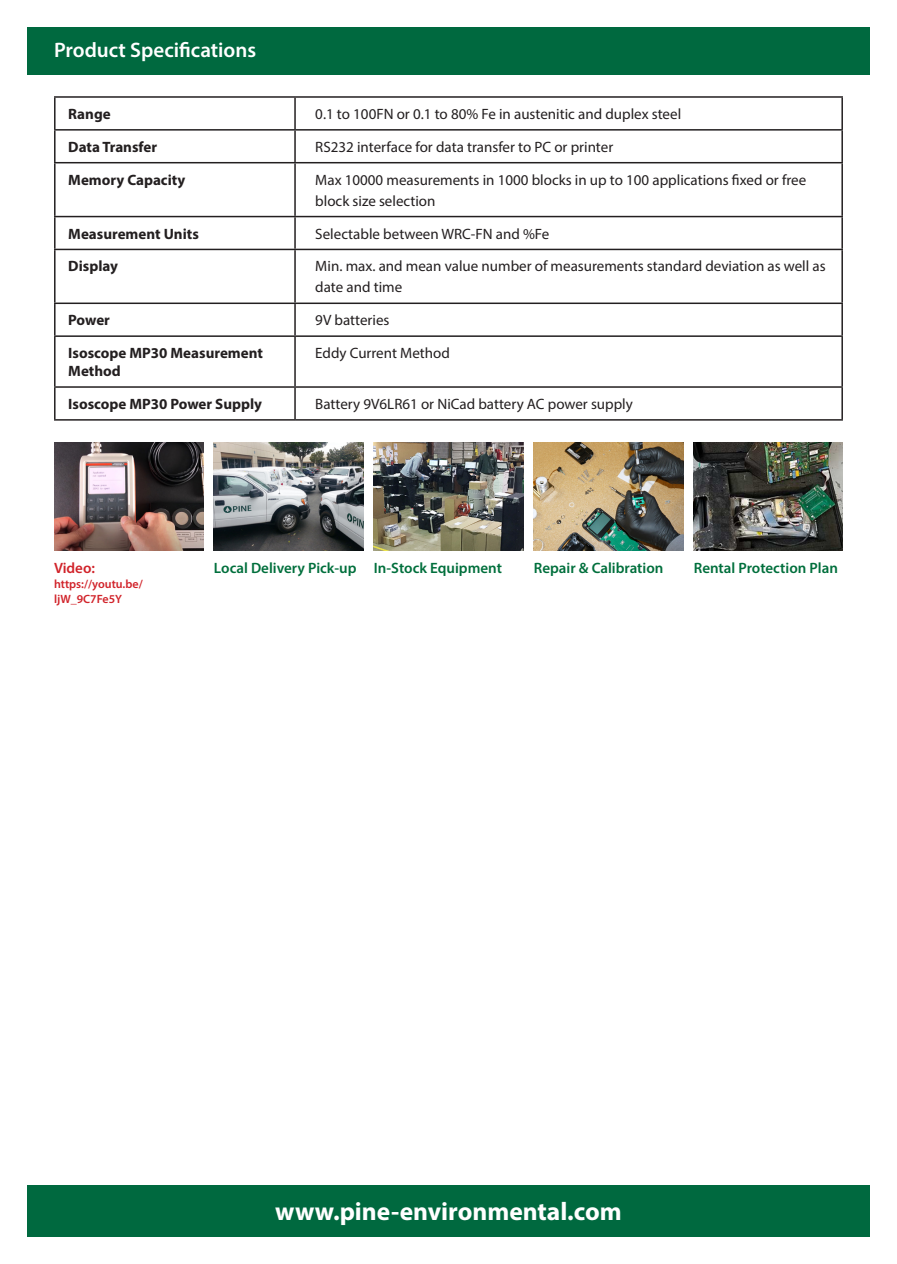
<style>
.page{position:relative;width:897px;height:1264px;background:#fff}
.page>*{position:absolute;margin:0;border:0;box-sizing:border-box;transform-origin:0 0}
.t1{font:700 25.5px "Myriad Pro";color:#fff}
.t2{font:600 21px "Myriad Pro";color:#fff}
.t3{font:15px/21px "Myriad Pro";color:#231f20}
.t4{font:700 15px/18px "Myriad Pro";color:#231f20}
.t5{font:600 15px "Myriad Pro";color:#006f3c}
.t6{font:600 15px "Myriad Pro";color:#d1232a}
.t7{font:600 12px/15px "Myriad Pro";color:#d1232a}
</style>
<div class="page">
<div style="left:27px;top:27px;width:842px;height:48px;background:#00693f"></div>
<div style="left:27px;top:1185px;width:842px;height:52px;background:#00693f"></div>
<hr style="left:54px;top:96px;width:241px;height:2px;background:#231f20">
<hr style="left:54px;top:98px;width:2px;height:31px;background:#231f20">
<hr style="left:295px;top:96px;width:547px;height:2px;background:#231f20">
<hr style="left:294px;top:98px;width:2px;height:31px;background:#231f20">
<hr style="left:841px;top:98px;width:1px;height:31px;background:#231f20">
<hr style="left:54px;top:129px;width:241px;height:2px;background:#231f20">
<hr style="left:54px;top:131px;width:2px;height:31px;background:#231f20">
<hr style="left:295px;top:129px;width:547px;height:2px;background:#231f20">
<hr style="left:294px;top:131px;width:2px;height:31px;background:#231f20">
<hr style="left:841px;top:131px;width:1px;height:31px;background:#231f20">
<hr style="left:54px;top:162px;width:241px;height:1px;background:#231f20">
<hr style="left:54px;top:163px;width:2px;height:53px;background:#231f20">
<hr style="left:295px;top:162px;width:547px;height:1px;background:#231f20">
<hr style="left:294px;top:163px;width:2px;height:53px;background:#231f20">
<hr style="left:841px;top:163px;width:1px;height:53px;background:#231f20">
<hr style="left:54px;top:216px;width:241px;height:1px;background:#231f20">
<hr style="left:54px;top:217px;width:2px;height:32px;background:#231f20">
<hr style="left:295px;top:216px;width:547px;height:1px;background:#231f20">
<hr style="left:294px;top:217px;width:2px;height:32px;background:#231f20">
<hr style="left:841px;top:217px;width:1px;height:32px;background:#231f20">
<hr style="left:54px;top:249px;width:241px;height:1px;background:#231f20">
<hr style="left:54px;top:250px;width:2px;height:52px;background:#231f20">
<hr style="left:295px;top:249px;width:547px;height:1px;background:#231f20">
<hr style="left:294px;top:250px;width:2px;height:52px;background:#231f20">
<hr style="left:841px;top:250px;width:1px;height:52px;background:#231f20">
<hr style="left:54px;top:302px;width:241px;height:2px;background:#231f20">
<hr style="left:54px;top:304px;width:2px;height:31px;background:#231f20">
<hr style="left:295px;top:302px;width:547px;height:2px;background:#231f20">
<hr style="left:294px;top:304px;width:2px;height:31px;background:#231f20">
<hr style="left:841px;top:304px;width:1px;height:31px;background:#231f20">
<hr style="left:54px;top:335px;width:241px;height:2px;background:#231f20">
<hr style="left:54px;top:337px;width:2px;height:49px;background:#231f20">
<hr style="left:295px;top:335px;width:547px;height:2px;background:#231f20">
<hr style="left:294px;top:337px;width:2px;height:49px;background:#231f20">
<hr style="left:841px;top:337px;width:1px;height:49px;background:#231f20">
<hr style="left:54px;top:386px;width:241px;height:2px;background:#231f20">
<hr style="left:54px;top:388px;width:2px;height:31px;background:#231f20">
<hr style="left:295px;top:386px;width:547px;height:2px;background:#231f20">
<hr style="left:294px;top:388px;width:2px;height:31px;background:#231f20">
<hr style="left:841px;top:388px;width:1px;height:31px;background:#231f20">
<hr style="left:54px;top:419px;width:241px;height:2px;background:#231f20">
<hr style="left:295px;top:419px;width:547px;height:2px;background:#231f20">
<img style="left:534px;top:442px;width:149px;height:109px">
<img style="left:214px;top:442px;width:149px;height:109px">
<img style="left:693px;top:442px;width:149px;height:109px">
<img style="left:54px;top:442px;width:149px;height:109px">
<img style="left:374px;top:442px;width:149px;height:109px">
<p class="t2" style="left:54px;top:36px;width:204px">Product Specifications</p>
<p class="t4" style="left:68px;top:104px;width:44px">Range</p>
<p class="t3" style="left:315px;top:103px;width:367px">0.1 to 100FN or 0.1 to 80% Fe in austenitic and duplex steel</p>
<p class="t4" style="left:68px;top:137px;width:90px">Data Transfer</p>
<p class="t3" style="left:315px;top:136px;width:299px">RS232 interface for data transfer to PC or printer</p>
<p class="t4" style="left:68px;top:170px;width:118px">Memory Capacity</p>
<p class="t3" style="left:315px;top:169px;width:492px">Max 10000 measurements in 1000 blocks in up to 100 applications fixed or free block size selection</p>
<p class="t4" style="left:68px;top:224px;width:132px">Measurement Units</p>
<p class="t3" style="left:315px;top:223px;width:235px">Selectable between WRC-FN and %Fe</p>
<p class="t4" style="left:68px;top:257px;width:51px">Display</p>
<p class="t3" style="left:315px;top:256px;width:512px">Min. max. and mean value number of measurements standard deviation as well as date and time</p>
<p class="t4" style="left:68px;top:311px;width:43px">Power</p>
<p class="t3" style="left:315px;top:309px;width:76px">9V batteries</p>
<p class="t4" style="left:68px;top:344px;width:196px">Isoscope MP30 Measurement<br>Method</p>
<p class="t3" style="left:315px;top:342px;width:136px">Eddy Current Method</p>
<p class="t4" style="left:68px;top:394px;width:195px">Isoscope MP30 Power Supply</p>
<p class="t3" style="left:315px;top:393px;width:319px">Battery 9V6LR61 or NiCad battery AC power supply</p>
<p class="t6" style="left:54px;top:559px;width:42px">Video:</p>
<p class="t5" style="left:214px;top:559px;width:144px">Local Delivery Pick-up</p>
<p class="t5" style="left:534px;top:559px;width:131px">Repair &amp; Calibration</p>
<p class="t5" style="left:693px;top:559px;width:146px">Rental Protection Plan</p>
<p class="t7" style="left:54px;top:576px;width:90px">https://youtu.be/ ljW_9C7Fe5Y</p>
<p class="t5" style="left:374px;top:559px;width:129px">In-Stock Equipment</p>
<p class="t1" style="left:275px;top:1194px;width:348px">www.pine-environmental.com</p>
</div>
